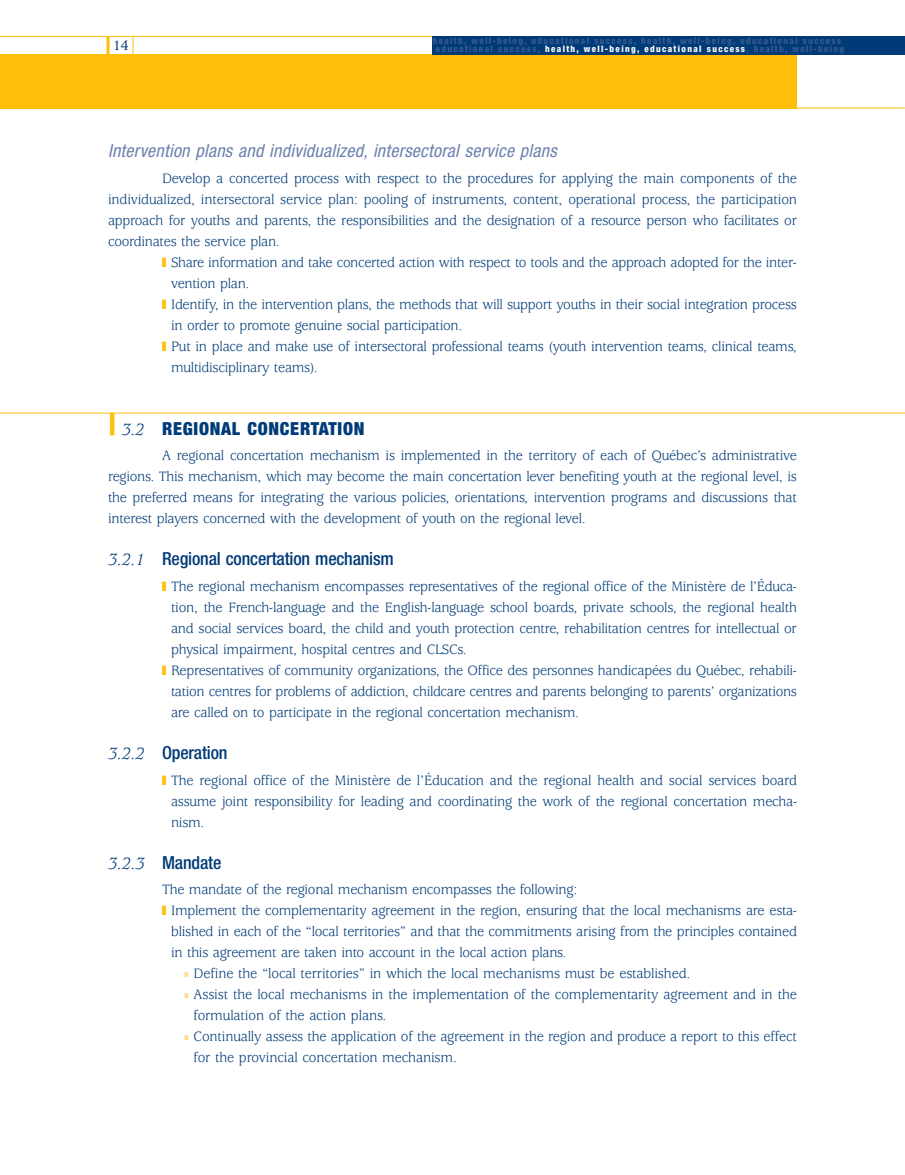
<style>
.page{position:relative;width:905px;height:1175px;background:#fff}
.page>*{position:absolute;margin:0;border:0;box-sizing:border-box;transform-origin:0 0}
.t1{font:italic condensed 18px "Helvetica Neue";letter-spacing:.015em;color:#6d81af}
.t2{font:500 condensed 18px "Helvetica Neue";letter-spacing:-.01em;color:#003b78}
.t3{font:900 condensed 18px "Helvetica Neue";letter-spacing:.04em;color:#003b78}
.t4{font:15px/21px "Usherwood";letter-spacing:-.02em;color:#003b78;text-align:justify;scale:.95 1}
.t5{font:500 15px "Usherwood";color:#003b78}
.t6{font:800 condensed 9px "Helvetica Neue";letter-spacing:.15em;color:#375a90}
.s1{color:#fff}
.s2{color:#febe0a}
.s3{font-stretch:expanded;font-size:30px;color:#febe0a}
.s4{font-family:"Usherwood";font-weight:400;font-style:italic;font-stretch:normal}
.s5{color:#ffdc90}
</style>
<div class="page">
<div style="left:0;top:54px;width:796px;height:54px;background:#febe0a"></div>
<hr style="left:0;top:36px;width:432px;height:1px;background:#febe0a">
<div style="left:432px;top:36px;width:472px;height:18px;background:#003b78"></div>
<svg style="left:106px;top:36px;width:4px;height:18px"></svg>
<svg style="left:133px;top:36px;width:1px;height:18px"></svg>
<hr style="left:0;top:108px;width:904px;height:1px;background:#febe0a">
<hr style="left:0;top:413px;width:904px;height:1px;background:#febe0a">
<p class="t6" style="left:432px;top:38px;width:410px">health, well-being, educational success, health, well-being, educational success</p>
<p class="t5" style="left:113px;top:40px;width:17px">14</p>
<p class="t6" style="left:436px;top:46px;width:410px">educational success, <span class="s1">health, well-being, educational success</span>, health, well-being</p>
<p class="t1" style="left:108px;top:144px;width:450px">Intervention plans and individualized, intersectoral service plans</p>
<p class="t4" style="left:108px;top:169px;width:726px;text-indent:54px">Develop a concerted process with respect to the procedures for applying the main components of the individualized, intersectoral service plan: pooling of instruments, content, operational process, the participation approach for youths and parents, the responsibilities and the designation of a resource person who facilitates or coordinates the service plan.</p>
<p class="t4" style="left:171px;top:253px;width:660px;text-indent:-9px"><span class="s2">■</span> Share information and take concerted action with respect to tools and the approach adopted for the inter&shy;vention plan.</p>
<p class="t4" style="left:171px;top:295px;width:660px;text-indent:-9px"><span class="s2">■</span> Identify, in the intervention plans, the methods that will support youths in their social integration process in order to promote genuine social participation.</p>
<p class="t4" style="left:171px;top:337px;width:660px;text-indent:-9px"><span class="s2">■</span> Put in place and make use of intersectoral professional teams (youth intervention teams, clinical teams, multidisciplinary teams).</p>
<p class="t3" style="left:108px;top:422px;width:258px"><span class="s3">|</span> <span class="s4">3.2</span> REGIONAL CONCERTATION</p>
<p class="t4" style="left:108px;top:447px;width:726px;text-indent:54px">A regional concertation mechanism is implemented in the territory of each of Québec’s administrative regions. This mechanism, which may become the main concertation lever benefiting youth at the regional level, is the preferred means for integrating the various policies, orientations, intervention programs and discussions that interest players concerned with the development of youth on the regional level.</p>
<p class="t2" style="left:108px;top:552px;width:287px"><span class="s4">3.2.1</span> Regional concertation mechanism</p>
<p class="t4" style="left:171px;top:577px;width:660px;text-indent:-9px"><span class="s2">■</span> The regional mechanism encompasses representatives of the regional office of the Ministère de l’Éduca&shy;tion, the French-language and the English-language school boards, private schools, the regional health and social services board, the child and youth protection centre, rehabilitation centres for intellectual or physical impairment, hospital centres and CLSCs.</p>
<p class="t4" style="left:171px;top:661px;width:660px;text-indent:-9px"><span class="s2">■</span> Representatives of community organizations, the Office des personnes handicapées du Québec, rehabili&shy;tation centres for problems of addiction, childcare centres and parents belonging to parents’ organizations are called on to participate in the regional concertation mechanism.</p>
<p class="t2" style="left:108px;top:746px;width:121px"><span class="s4">3.2.2</span> Operation</p>
<p class="t4" style="left:171px;top:771px;width:660px;text-indent:-9px"><span class="s2">■</span> The regional office of the Ministère de l’Éducation and the regional health and social services board assume joint responsibility for leading and coordinating the work of the regional concertation mecha&shy;nism.</p>
<p class="t2" style="left:108px;top:855px;width:115px"><span class="s4">3.2.3</span> Mandate</p>
<p class="t4" style="left:162px;top:880px;width:438px">The mandate of the regional mechanism encompasses the following:</p>
<p class="t4" style="left:171px;top:901px;width:660px;text-indent:-9px"><span class="s2">■</span> Implement the complementarity agreement in the region, ensuring that the local mechanisms are esta&shy;blished in each of the “local territories” and that the commitments arising from the principles contained in this agreement are taken into account in the local action plans.</p>
<p class="t4" style="left:184px;top:964px;width:534px"><span class="s5">■</span> Define the “local territories” in which the local mechanisms must be established.</p>
<p class="t4" style="left:194px;top:985px;width:636px;text-indent:-9px"><span class="s5">■</span> Assist the local mechanisms in the implementation of the complementarity agreement and in the formulation of the action plans.</p>
<p class="t4" style="left:194px;top:1027px;width:636px;text-indent:-9px"><span class="s5">■</span> Continually assess the application of the agreement in the region and produce a report to this effect for the provincial concertation mechanism.</p>
</div>
